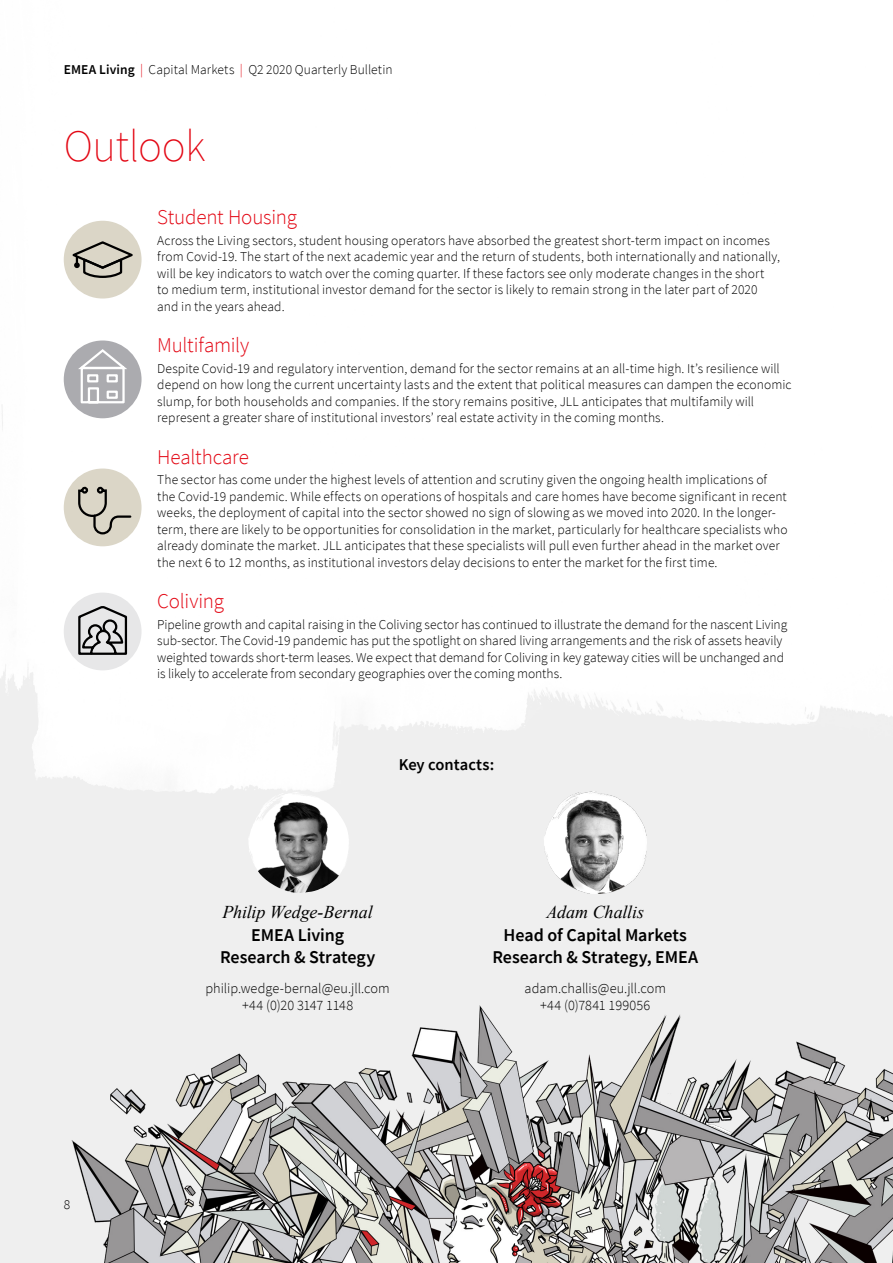
<style>
.page{position:relative;width:893px;height:1263px;background:#fff}
.page>*{position:absolute;margin:0;border:0;box-sizing:border-box;transform-origin:0 0}
.t1{font:200 45px "Source Sans Pro";letter-spacing:-.01em;color:#e30613}
.t2{font:300 21px "Source Sans Pro";letter-spacing:-.01em;color:#e30613}
.t3{font:600 18px/22.5px "Source Sans Pro";letter-spacing:-.005em;color:#000;text-align:center}
.t4{font:italic 18px "Times New Roman";letter-spacing:-.005em;color:#000}
.t5{font:600 16.5px "Source Sans Pro";color:#000}
.t6{font:300 14.25px/17.2px "Source Sans Pro";color:#000;text-align:center}
.t7{font:300 13.5px/16.5px "Source Sans Pro";letter-spacing:.005em;color:#000}
.s1{font-weight:600}
.s2{color:#e30613}
</style>
<div class="page">
<img style="left:30px;top:1003px;width:863px;height:260px">
<div style="left:64px;top:221px;width:78px;height:77px;background:#dbd6c7;border-radius:50%"></div>
<svg style="left:68px;top:240px;width:69px;height:39px"></svg>
<div style="left:64px;top:340px;width:78px;height:78px;background:#ababaf;border-radius:50%"></div>
<svg style="left:75px;top:347px;width:55px;height:57px"></svg>
<div style="left:64px;top:468px;width:78px;height:78px;background:#dbd6c7;border-radius:50%"></div>
<svg style="left:78px;top:486px;width:55px;height:50px"></svg>
<img style="left:544px;top:791px;width:102px;height:103px">
<svg style="left:248px;top:792px;width:101px;height:101px"></svg>
<img style="left:276px;top:792px;width:21px;height:7px">
<div style="left:64px;top:593px;width:78px;height:77px;background:#e7e7e8;border-radius:50%"></div>
<svg style="left:78px;top:606px;width:50px;height:49px"></svg>
<svg style="left:544px;top:792px;width:101px;height:101px"></svg>
<img style="left:571px;top:792px;width:22px;height:7px">
<p class="t7" style="left:64px;top:61px;width:330px"><span class="s1">EMEA Living</span> <span class="s2">|</span> Capital Markets <span class="s2">|</span> Q2 2020 Quarterly Bulletin</p>
<h1 class="t1" style="left:64px;top:119px;width:143px">Outlook</h1>
<h2 class="t2" style="left:157px;top:204px;width:141px">Student Housing</h2>
<p class="t7" style="left:157px;top:232px;width:624px">Across the Living sectors, student housing operators have absorbed the greatest short-term impact on incomes from Covid-19. The start of the next academic year and the return of students, both internationally and nationally, will be key indicators to watch over the coming quarter. If these factors see only moderate changes in the short<br>to medium term, institutional investor demand for the sector is likely to remain strong in the later part of 2020 and in the years ahead.</p>
<h2 class="t2" style="left:157px;top:332px;width:93px">Multifamily</h2>
<p class="t7" style="left:157px;top:360px;width:636px">Despite Covid-19 and regulatory intervention, demand for the sector remains at an all-time high. It’s resilience will depend on how long the current uncertainty lasts and the extent that political measures can dampen the economic slump, for both households and companies. If the story remains positive, JLL anticipates that multifamily will represent a greater share of institutional investors’ real estate activity in the coming months.</p>
<h2 class="t2" style="left:157px;top:444px;width:93px">Healthcare</h2>
<p class="t7" style="left:157px;top:472px;width:632px">The sector has come under the highest levels of attention and scrutiny given the ongoing health implications of the Covid-19 pandemic. While effects on operations of hospitals and care homes have become significant in recent weeks, the deployment of capital into the sector showed no sign of slowing as we moved into 2020. In the longer&shy;term, there are likely to be opportunities for consolidation in the market, particularly for healthcare specialists who already dominate the market. JLL anticipates that these specialists will pull even further ahead in the market over the next 6 to 12 months, as institutional investors delay decisions to enter the market for the first time.</p>
<h2 class="t2" style="left:157px;top:588px;width:68px">Coliving</h2>
<p class="t7" style="left:157px;top:616px;width:631px">Pipeline growth and capital raising in the Coliving sector has continued to illustrate the demand for the nascent Living sub-sector. The Covid-19 pandemic has put the spotlight on shared living arrangements and the risk of assets heavily weighted towards short-term leases. We expect that demand for Coliving in key gateway cities will be unchanged and is likely to accelerate from secondary geographies over the coming months.</p>
<p class="t7" style="left:64px;top:1196px;width:8px">8</p>
<p class="t5" style="left:399px;top:753px;width:97px">Key contacts:</p>
<h3 class="t4" style="left:223px;top:900px;width:152px">Philip Wedge-Bernal</h3>
<h3 class="t3" style="left:220px;top:923px;width:157px">EMEA Living<br>Research &amp; Strategy</h3>
<p class="t6" style="left:205px;top:980px;width:186px">philip.wedge-bernal@eu.jll.com +44 (0)20 3147 1148</p>
<h3 class="t4" style="left:546px;top:900px;width:99px">Adam Challis</h3>
<h3 class="t3" style="left:492px;top:923px;width:207px">Head of Capital Markets<br>Research &amp; Strategy, EMEA</h3>
<p class="t6" style="left:525px;top:980px;width:143px">adam.challis@eu.jll.com +44 (0)7841 199056</p>
</div>
